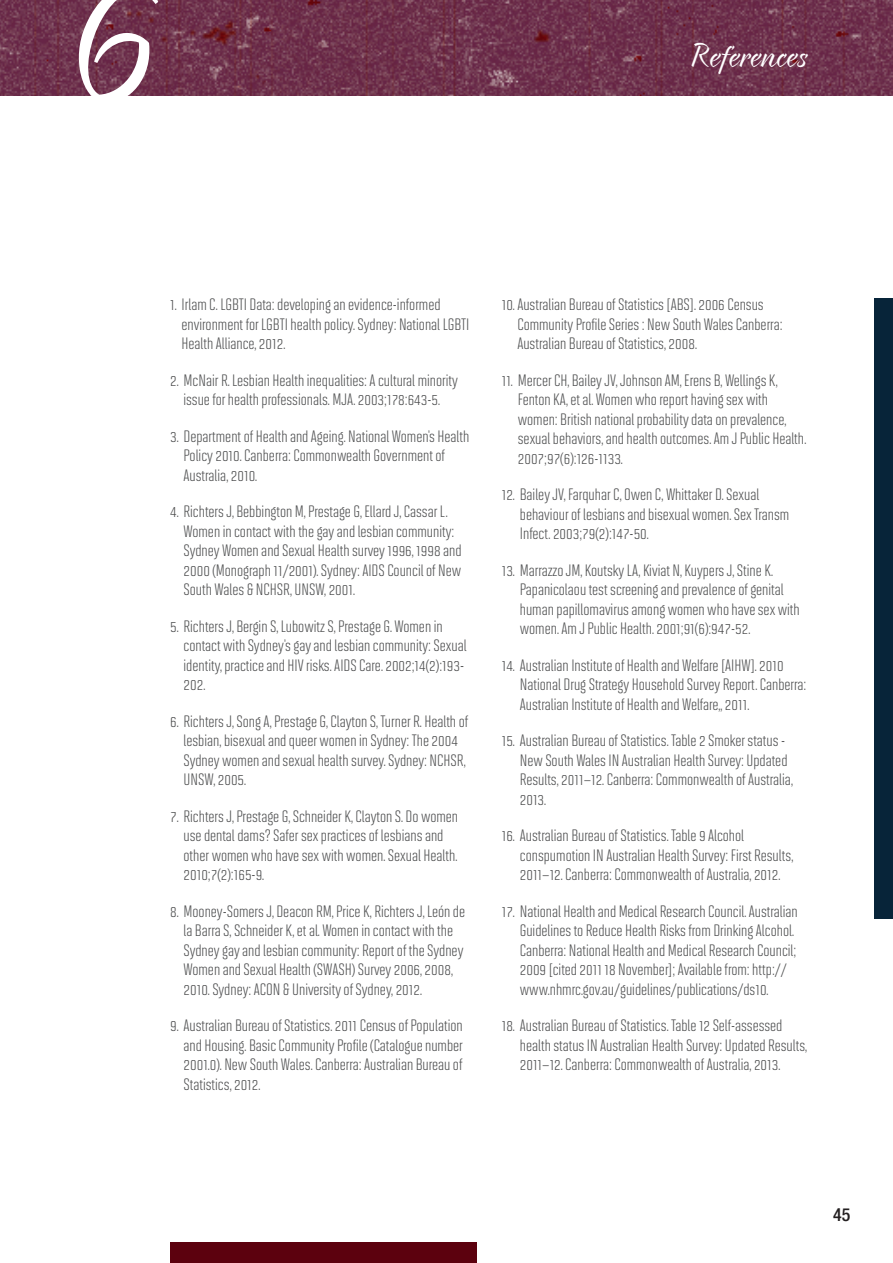
<style>
.page{position:relative;width:893px;height:1263px;background:#fff}
.page>*{position:absolute;margin:0;border:0;box-sizing:border-box;transform-origin:0 0}
.Body{font:172.5px "Braxton";color:#fff}
.Body-2{font:34.5px "Braxton";color:#fff}
.t1{font:500 condensed 18px "Helvetica Neue LT Std";color:#231f20}
.Body-3{font:16.5px/19.5px "Solano Gothic MVB";color:#4b4c4d}
</style>
<div class="page">
<div style="left:874px;top:298px;width:19px;height:620px;background:#072439"></div>
<img style="left:0;top:0;width:893px;height:96px">
<div style="left:170px;top:1242px;width:306px;height:21px;background:#5c010e"></div>
<p class="Body" style="left:67px;top:-58px;width:91px">6</p>
<p class="Body-2" style="left:690px;top:35px;width:120px">References</p>
<p class="Body-3" style="left:182px;top:295px;width:289px;text-indent:-11px">1. Irlam C. LGBTI Data: developing an evidence-informed environment for LGBTI health policy. Sydney: National LGBTI<br>Health Alliance, 2012.</p>
<p class="Body-3" style="left:170px;top:370px;width:289px;text-align:center">2. McNair R. Lesbian Health inequalities: A cultural minority issue for health professionals. MJA. 2003;178:643-5.</p>
<p class="Body-3" style="left:184px;top:426px;width:287px;text-indent:-13px">3. Department of Health and Ageing. National Women’s Health<br>Policy 2010. Canberra: Commonwealth Government of<br>Australia, 2010.</p>
<p class="Body-3" style="left:184px;top:502px;width:280px;text-indent:-13px">4. Richters J, Bebbington M, Prestage G, Ellard J, Cassar L.<br>Women in contact with the gay and lesbian community:<br>Sydney Women and Sexual Health survey 1996, 1998 and 2000 (Monograph 11/2001). Sydney: AIDS Council of New South Wales &amp; NCHSR, UNSW, 2001.</p>
<p class="Body-3" style="left:184px;top:616px;width:285px;text-indent:-13px">5. Richters J, Bergin S, Lubowitz S, Prestage G. Women in contact with Sydney’s gay and lesbian community: Sexual identity, practice and HIV risks. AIDS Care. 2002;14(2):193- 202.</p>
<p class="Body-3" style="left:184px;top:711px;width:286px;text-indent:-13px">6. Richters J, Song A, Prestage G, Clayton S, Turner R. Health of lesbian, bisexual and queer women in Sydney: The 2004<br>Sydney women and sexual health survey. Sydney: NCHSR, UNSW, 2005.</p>
<p class="Body-3" style="left:184px;top:806px;width:276px;text-indent:-13px">7. Richters J, Prestage G, Schneider K, Clayton S. Do women use dental dams? Safer sex practices of lesbians and other women who have sex with women. Sexual Health.<br>2010;7(2):165-9.</p>
<p class="Body-3" style="left:184px;top:901px;width:283px;text-indent:-13px">8. Mooney-Somers J, Deacon RM, Price K, Richters J, León de la Barra S, Schneider K, et al. Women in contact with the Sydney gay and lesbian community: Report of the Sydney Women and Sexual Health (SWASH) Survey 2006, 2008, 2010. Sydney: ACON &amp; University of Sydney, 2012.</p>
<p class="Body-3" style="left:184px;top:1016px;width:281px;text-align:justify;text-indent:-13px">9. Australian Bureau of Statistics. 2011 Census of Population and Housing. Basic Community Profile (Catalogue number 2001.0). New South Wales. Canberra: Australian Bureau of Statistics, 2012.</p>
<p class="Body-3" style="left:517px;top:295px;width:267px;text-indent:-16px">10. Australian Bureau of Statistics [ABS]. 2006 Census<br>Community Profile Series : New South Wales Canberra:<br>Australian Bureau of Statistics, 2008.</p>
<p class="Body-3" style="left:518px;top:370px;width:290px;text-indent:-16px">11. Mercer CH, Bailey JV, Johnson AM, Erens B, Wellings K, Fenton KA, et al. Women who report having sex with women: British national probability data on prevalence, sexual behaviors, and health outcomes. Am J Public Health.<br>2007;97(6):126-1133.</p>
<p class="Body-3" style="left:520px;top:485px;width:271px;text-indent:-18px">12. Bailey JV, Farquhar C, Owen C, Whittaker D. Sexual behaviour of lesbians and bisexual women. Sex Transm<br>Infect. 2003;79(2):147-50.</p>
<p class="Body-3" style="left:520px;top:560px;width:281px;text-indent:-18px">13. Marrazzo JM, Koutsky LA, Kiviat N, Kuypers J, Stine K.<br>Papanicolaou test screening and prevalence of genital human papillomavirus among women who have sex with women. Am J Public Health. 2001;91(6):947-52.</p>
<p class="Body-3" style="left:520px;top:655px;width:288px;text-indent:-18px">14. Australian Institute of Health and Welfare [AIHW]. 2010<br>National Drug Strategy Household Survey Report. Canberra:<br>Australian Institute of Health and Welfare,, 2011.</p>
<p class="Body-3" style="left:520px;top:731px;width:275px;text-indent:-18px">15. Australian Bureau of Statistics. Table 2 Smoker status - New South Wales IN Australian Health Survey: Updated Results, 2011–12. Canberra: Commonwealth of Australia, 2013.</p>
<p class="Body-3" style="left:520px;top:826px;width:275px;text-indent:-18px">16. Australian Bureau of Statistics. Table 9 Alcohol conspumotion IN Australian Health Survey: First Results,<br>2011–12. Canberra: Commonwealth of Australia, 2012.</p>
<p class="Body-3" style="left:520px;top:901px;width:279px;text-indent:-18px">17. National Health and Medical Research Council. Australian Guidelines to Reduce Health Risks from Drinking Alcohol.<br>Canberra: National Health and Medical Research Council; 2009 [cited 2011 18 November]; Available from: http:// www.nhmrc.gov.au/guidelines/publications/ds10.</p>
<p class="Body-3" style="left:520px;top:1016px;width:289px;text-indent:-18px">18. Australian Bureau of Statistics. Table 12 Self-assessed health status IN Australian Health Survey: Updated Results,<br>2011–12. Canberra: Commonwealth of Australia, 2013.</p>
<p class="t1" style="left:833px;top:1203px;width:19px">45</p>
</div>
